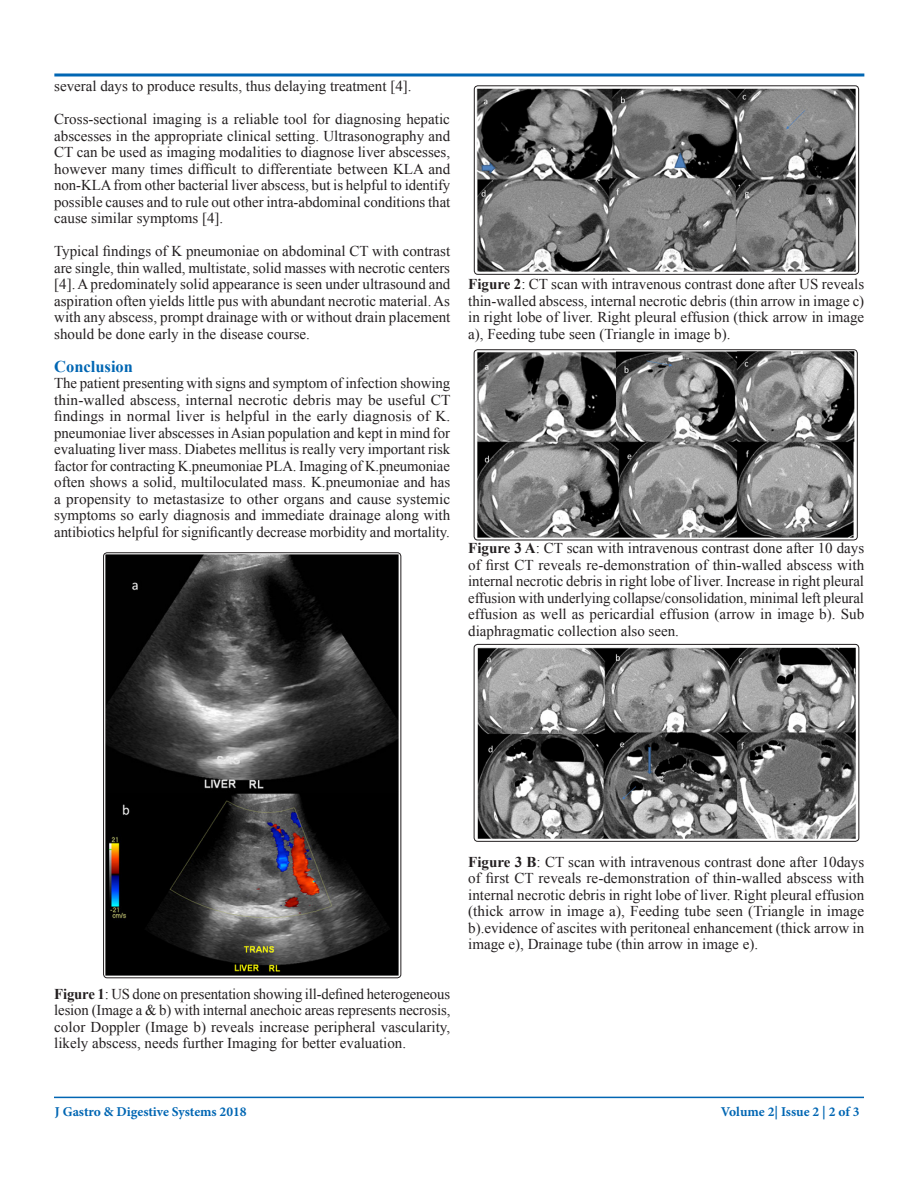
<style>
.page{position:relative;width:918px;height:1188px;background:#fff}
.page>*{position:absolute;margin:0;border:0;box-sizing:border-box;transform-origin:0 0}
.t1{font:700 16.5px "Times New Roman";color:#0166b3}
.t2{font:15px/16.5px "Times New Roman";color:#231f20;text-align:justify}
.t3{font:700 13.5px "Minion Pro";letter-spacing:-.005em;color:#0166b3}
.s1{font-weight:700}
</style>
<div class="page">
<svg style="left:54px;top:73px;width:811px;height:4px;background:#408bc5"></svg>
<hr style="left:54px;top:1097px;width:810px;height:1px;background:#0166b3">
<img style="left:104px;top:553px;width:297px;height:425px">
<div style="left:103px;top:553px;width:298px;height:425px;border:1px solid #231f20;border-radius:4px"></div>
<img style="left:474px;top:86px;width:385px;height:188px">
<div style="left:474px;top:86px;width:385px;height:189px;border:1px solid #231f20;border-radius:4px"></div>
<img style="left:474px;top:350px;width:382px;height:190px">
<div style="left:474px;top:350px;width:383px;height:190px;border:1px solid #231f20;border-radius:4px"></div>
<img style="left:474px;top:644px;width:385px;height:197px">
<div style="left:474px;top:644px;width:385px;height:198px;border:1px solid #231f20;border-radius:4px"></div>
<p class="t2" style="left:54px;top:78px;width:359px">several days to produce results, thus delaying treatment [4].</p>
<p class="t2" style="left:54px;top:111px;width:398px">Cross-sectional imaging is a reliable tool for diagnosing hepatic abscesses in the appropriate clinical setting. Ultrasonography and CT can be used as imaging modalities to diagnose liver abscesses, however many times difficult to differentiate between KLA and non-KLA from other bacterial liver abscess, but is helpful to identify possible causes and to rule out other intra-abdominal conditions that cause similar symptoms [4].</p>
<p class="t2" style="left:54px;top:243px;width:398px">Typical findings of K pneumoniae on abdominal CT with contrast are single, thin walled, multistate, solid masses with necrotic centers [4]. A predominately solid appearance is seen under ultrasound and aspiration often yields little pus with abundant necrotic material. As with any abscess, prompt drainage with or without drain placement should be done early in the disease course.</p>
<p class="t1" style="left:54px;top:355px;width:80px">Conclusion</p>
<p class="t2" style="left:54px;top:375px;width:398px">The patient presenting with signs and symptom of infection showing thin-walled abscess, internal necrotic debris may be useful CT findings in normal liver is helpful in the early diagnosis of K. pneumoniae liver abscesses in Asian population and kept in mind for evaluating liver mass. Diabetes mellitus is really very important risk factor for contracting K.pneumoniae PLA. Imaging of K.pneumoniae often shows a solid, multiloculated mass. K.pneumoniae and has a propensity to metastasize to other organs and cause systemic symptoms so early diagnosis and immediate drainage along with antibiotics helpful for significantly decrease morbidity and mortality.</p>
<p class="t2" style="left:468px;top:276px;width:398px"><span class="s1">Figure 2</span>: CT scan with intravenous contrast done after US reveals thin-walled abscess, internal necrotic debris (thin arrow in image c) in right lobe of liver. Right pleural effusion (thick arrow in image a), Feeding tube seen (Triangle in image b).</p>
<p class="t2" style="left:468px;top:540px;width:398px"><span class="s1">Figure 3 A</span>: CT scan with intravenous contrast done after 10 days of first CT reveals re-demonstration of thin-walled abscess with internal necrotic debris in right lobe of liver. Increase in right pleural effusion with underlying collapse/consolidation, minimal left pleural effusion as well as pericardial effusion (arrow in image b). Sub diaphragmatic collection also seen.</p>
<p class="t2" style="left:54px;top:985px;width:398px"><span class="s1">Figure 1</span>: US done on presentation showing ill-defined heterogeneous lesion (Image a &amp; b) with internal anechoic areas represents necrosis, color Doppler (Image b) reveals increase peripheral vascularity, likely abscess, needs further Imaging for better evaluation.</p>
<p class="t2" style="left:468px;top:853px;width:398px"><span class="s1">Figure 3 B</span>: CT scan with intravenous contrast done after 10days of first CT reveals re-demonstration of thin-walled abscess with internal necrotic debris in right lobe of liver. Right pleural effusion (thick arrow in image a), Feeding tube seen (Triangle in image b).evidence of ascites with peritoneal enhancement (thick arrow in image e), Drainage tube (thin arrow in image e).</p>
<p class="t3" style="left:55px;top:1102px;width:193px">J Gastro &amp; Digestive Systems 2018</p>
<p class="t3" style="left:721px;top:1102px;width:140px">Volume 2| Issue 2 | 2 of 3</p>
</div>
